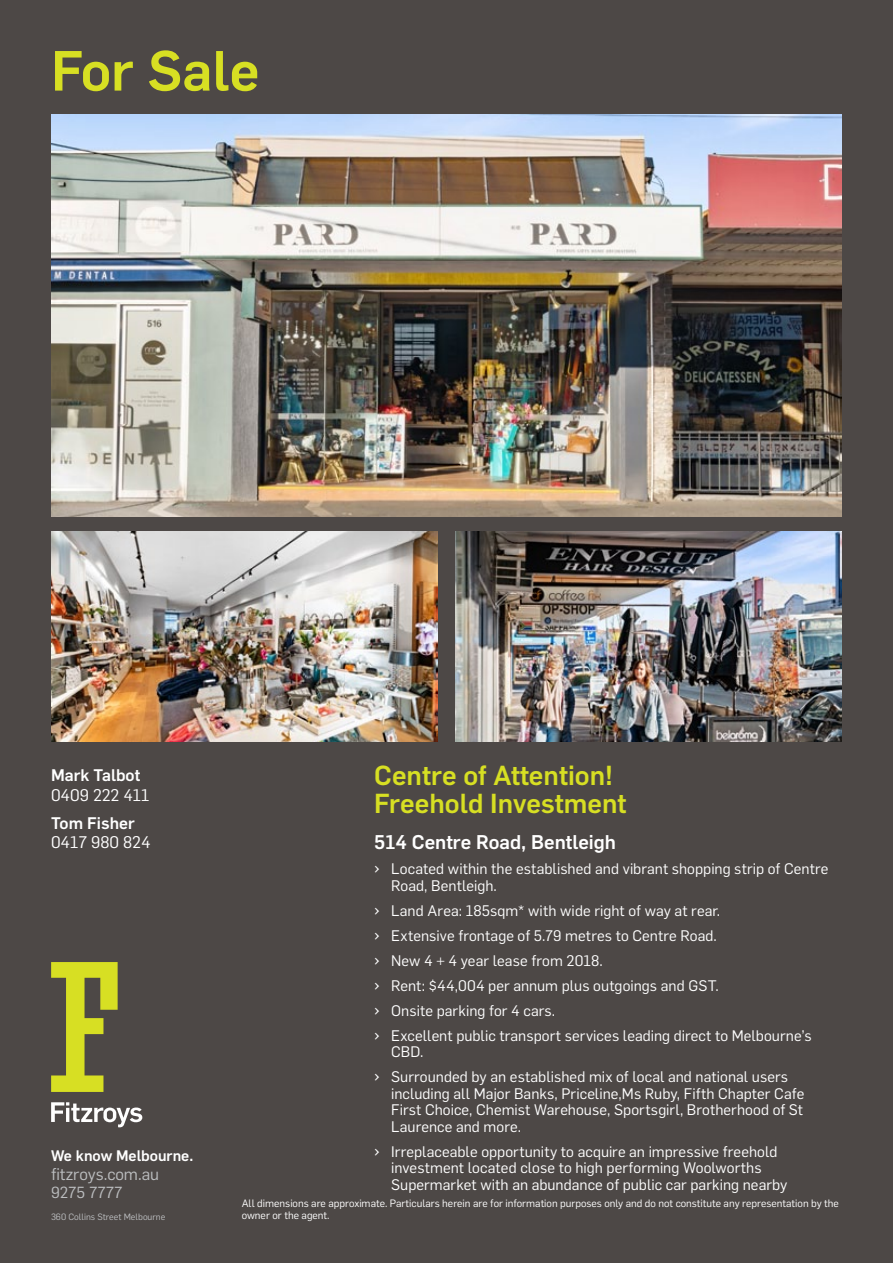
<style>
.page{position:relative;width:893px;height:1263px;background:#4d4846}
.page>*{position:absolute;margin:0;border:0;box-sizing:border-box;transform-origin:0 0}
.t1{font:500 55.5px "Flama";color:#d7df23}
.t2{font:500 27px/28.5px "Flama";color:#d7df23}
.t3{font:500 19.5px "Flama";color:#fff}
.t4{font:16.5px "Flama";color:#fff}
.t5{font:500 16.5px "Flama";color:#fff}
.t6{font:16.5px "Flama";color:#bcbec0}
.t7{font:15.75px "Flama";color:#bcbec0}
.t8{font:15px/25px "Flama";letter-spacing:.005em;color:#fff}
.t9{font:500 15px "Flama";color:#fff}
.t10{font:10.5px/12.6px "Flama";color:#fff}
.t11{font:9px "Flama";color:#bcbec0}
.s1{font-size:18px}
</style>
<div class="page">
<svg style="left:51px;top:962px;width:67px;height:130px"></svg>
<svg style="left:51px;top:1102px;width:91px;height:25px"></svg>
<img style="left:51px;top:115px;width:791px;height:402px">
<img style="left:455px;top:532px;width:386px;height:209px">
<img style="left:51px;top:532px;width:386px;height:209px">
<h1 class="t1" style="left:51px;top:31px;width:210px">For Sale</h1>
<p class="t5" style="left:51px;top:763px;width:91px">Mark Talbot</p>
<p class="t4" style="left:51px;top:783px;width:100px">0409 222 411</p>
<p class="t5" style="left:51px;top:811px;width:85px">Tom Fisher</p>
<p class="t4" style="left:51px;top:831px;width:101px">0417 980 824</p>
<p class="t9" style="left:51px;top:1145px;width:144px">We know Melbourne.</p>
<p class="t6" style="left:51px;top:1162px;width:110px">fitzroys.com.au</p>
<p class="t7" style="left:51px;top:1182px;width:73px">9275 7777</p>
<p class="t11" style="left:51px;top:1211px;width:116px">360 Collins Street Melbourne</p>
<h2 class="t2" style="left:374px;top:759px;width:254px">Centre of Attention!<br>Freehold Investment</h2>
<h3 class="t3" style="left:374px;top:828px;width:243px">514 Centre Road, Bentleigh</h3>
<p class="t8" style="left:391px;top:860px;width:439px;line-height:16.5px;text-indent:-17px"><span class="s1">›</span> Located within the established and vibrant shopping strip of Centre<br>Road, Bentleigh.</p>
<p class="t8" style="left:374px;top:897px;width:439px"><span class="s1">›</span> Land Area: 185sqm* with wide right of way at rear.<br><span class="s1">›</span> Extensive frontage of 5.79 metres to Centre Road.<br><span class="s1">›</span> New 4 + 4 year lease from 2018.<br><span class="s1">›</span> Rent: $44,004 per annum plus outgoings and GST.<br><span class="s1">›</span> Onsite parking for 4 cars.<br><span class="s1">›</span> Excellent public transport services leading direct to Melbourne’s</p>
<p class="t8" style="left:374px;top:1039px;width:415px;text-indent:17px">CBD.<br><span class="s1">›</span> Surrounded by an established mix of local and national users</p>
<p class="t8" style="left:391px;top:1084px;width:415px;line-height:16.5px;text-align:justify">including all Major Banks, Priceline,Ms Ruby, Fifth Chapter Cafe First Choice, Chemist Warehouse, Sportsgirl, Brotherhood of St Laurence and more.</p>
<p class="t8" style="left:391px;top:1142px;width:398px;line-height:16.5px;text-indent:-17px"><span class="s1">›</span> Irreplaceable opportunity to acquire an impressive freehold investment located close to high performing Woolworths<br>Supermarket with an abundance of public car parking nearby</p>
<p class="t10" style="left:242px;top:1196px;width:599px">All dimensions are approximate. Particulars herein are for information purposes only and do not constitute any representation by the owner or the agent.</p>
</div>
